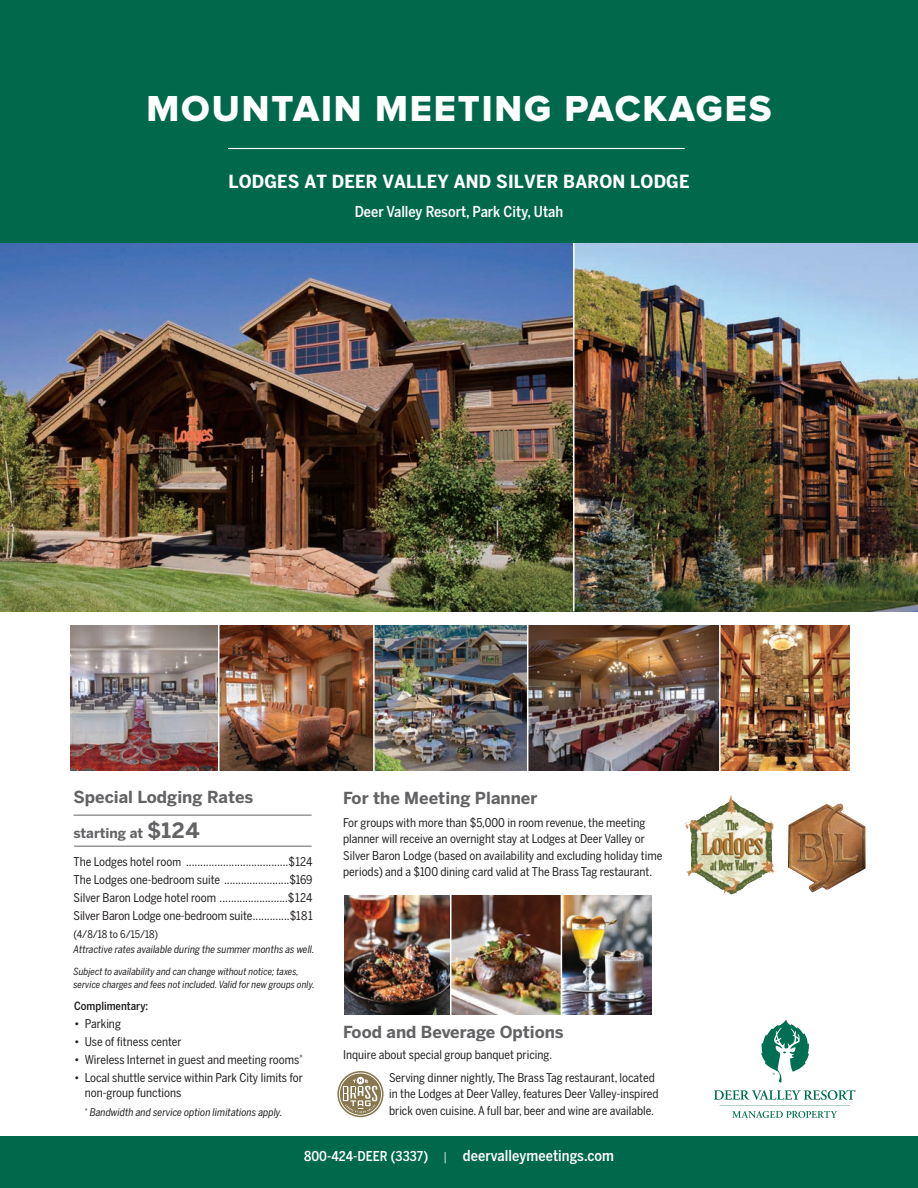
<style>
.page{position:relative;width:918px;height:1188px;background:#fff}
.page>*{position:absolute;margin:0;border:0;box-sizing:border-box;transform-origin:0 0}
.t1{font:37.5px "Proxima Nova Extrabld";letter-spacing:.05em;color:#fff}
.t2{font:700 18px "Benton Sans Cond";letter-spacing:.01em;color:#fff;scale:1.1 1}
.t3{font:700 16.5px "Benton Sans";color:#636366}
.t4{font:500 15px "Benton Sans Cond";color:#fff}
.t5{font:700 13.5px "Benton Sans";color:#636366}
.t6{font:12px/16.5px "Benton Sans Cond";color:#231f20}
.t7{font:500 11.25px "Benton Sans Cond";color:#231f20}
.t8{font:italic 10.5px "Benton Sans Cond";color:#231f20}
.t9{font:10.5px "Benton Sans Cond";color:#231f20}
.t10{font:italic 10.2px "Benton Sans Cond";color:#231f20}
.t11{font:italic 9.75px/12.8px "Benton Sans Cond";color:#231f20}
.s1{font-size:21px}
.s2{font-size:11.25px}
.s3{font-size:13.5px}
.s4{font-weight:400;font-size:12px}
</style>
<div class="page">
<img style="left:0;top:243px;width:573px;height:368px">
<img style="left:574px;top:243px;width:344px;height:368px">
<div style="left:0;top:1137px;width:918px;height:51px;background:#00684b"></div>
<img style="left:219px;top:626px;width:303px;height:145px">
<svg style="left:714px;top:1020px;width:142px;height:98px"></svg>
<img style="left:685px;top:795px;width:46px;height:57px">
<img style="left:788px;top:803px;width:78px;height:89px">
<img style="left:721px;top:626px;width:129px;height:145px">
<img style="left:71px;top:626px;width:147px;height:145px">
<img style="left:345px;top:896px;width:105px;height:118px">
<img style="left:522px;top:626px;width:197px;height:145px">
<div style="left:0;top:0;width:918px;height:243px;background:#00684b"></div>
<svg style="left:337px;top:1071px;width:47px;height:46px"></svg>
<img style="left:451px;top:896px;width:110px;height:118px">
<img style="left:562px;top:896px;width:89px;height:118px">
<hr style="left:373px;top:620px;width:2px;height:152px;background:#fff">
<hr style="left:527px;top:624px;width:1px;height:153px;background:#fff">
<hr style="left:74px;top:815px;width:238px;height:1px;background:#636366">
<hr style="left:74px;top:846px;width:238px;height:1px;background:#636366">
<hr style="left:228px;top:148px;width:457px;height:1px;background:#fff">
<h1 class="t1" style="left:147px;top:96px;width:626px">MOUNTAIN MEETING PACKAGES</h1>
<h2 class="t2" style="left:228px;top:175px;width:421px">LODGES AT DEER VALLEY AND SILVER BARON LODGE</h2>
<p class="t4" style="left:355px;top:206px;width:210px">Deer Valley Resort, Park City, Utah</p>
<h3 class="t3" style="left:73px;top:790px;width:181px">Special Lodging Rates</h3>
<p class="t5" style="left:73px;top:828px;width:128px">starting at <span class="s1">$124</span></p>
<p class="t6" style="left:73px;top:854px;width:241px;line-height:18px;text-align:justify">The Lodges hotel roo<span class="s2">m</span> ....................................$124<br>The Lodges one-bedroom suite .......................$169<br>Silver Baron Lodge hotel room ........................$124<br>Silver Baron Lodge one-bedroom suite.............$181</p>
<p class="t9" style="left:73px;top:931px;width:86px">(4/8/18 to 6/15/18)</p>
<p class="t10" style="left:73px;top:946px;width:243px">Attractive rates available during the summer months as well.</p>
<p class="t11" style="left:73px;top:966px;width:243px">Subject to availability and can change without notice; taxes, service charges and fees not included. Valid for new groups only.</p>
<p class="t7" style="left:74px;top:1001px;width:76px">Complimentary:</p>
<p class="t6" style="left:74px;top:1016px;width:48px">• Parking</p>
<p class="t6" style="left:74px;top:1034px;width:109px">• Use of fitness center</p>
<p class="t6" style="left:74px;top:1052px;width:230px">• Wireless Internet in guest and meeting rooms<sup>*</sup></p>
<p class="t6" style="left:85px;top:1071px;width:220px;line-height:15px;text-indent:-11px">• Local shuttle service within Park City limits for non-group functions</p>
<p class="t8" style="left:85px;top:1108px;width:199px"><sup>*</sup> Bandwidth and service option limitations apply.</p>
<h3 class="t3" style="left:343px;top:792px;width:196px">For the Meeting Planner</h3>
<p class="t6" style="left:343px;top:815px;width:321px">For groups with more than $5,000 in room revenue, the meeting planner will receive an overnight stay at Lodges at Deer Valley or Silver Baron Lodge (based on availability and excluding holiday time periods) and a $100 dining card valid at The Brass Tag restaurant.</p>
<h3 class="t3" style="left:343px;top:1026px;width:222px">Food and Beverage Options</h3>
<p class="t6" style="left:389px;top:1045px;width:267px;line-height:22.5px;text-indent:-46px">Inquire about special group banquet pricing.<br>Serving dinner nightly, The Brass Tag restaurant, located</p>
<p class="t6" style="left:389px;top:1087px;width:271px">in the Lodges at Deer Valley, features Deer Valley-inspired brick oven cuisine. A full bar, beer and wine are available.</p>
<p class="t4" style="left:304px;top:1149px;width:311px"><span class="s3">800-424-DEER (3337)</span> <span class="s4">|</span> deervalleymeetings.com</p>
</div>
